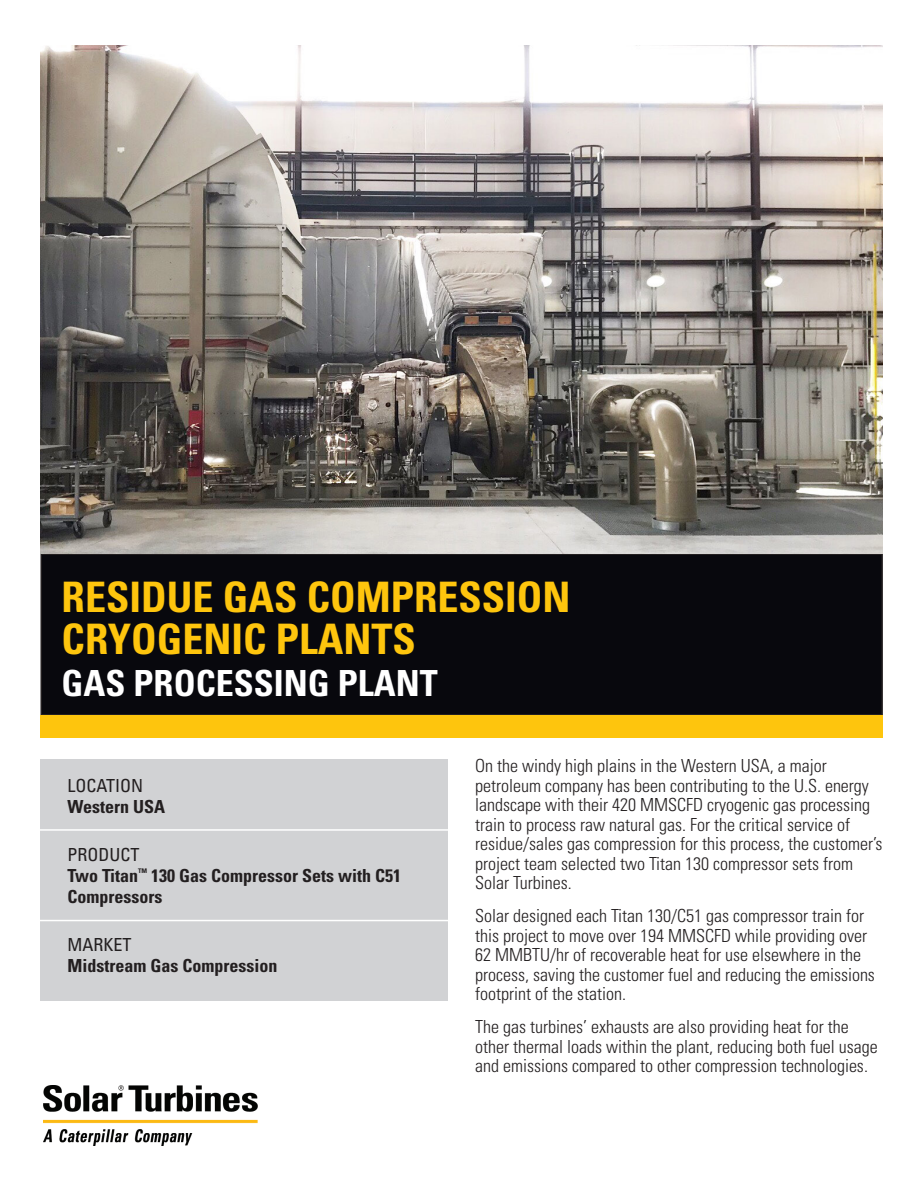
<style>
.page{position:relative;width:918px;height:1188px;background:#fff}
.page>*{position:absolute;margin:0;border:0;box-sizing:border-box;transform-origin:0 0}
.t1{font:700 condensed 42px/42px "Univers LT Std";color:#fec50d}
.t2{font:700 condensed 36px "Univers LT Std";color:#fff}
.t3{font:300 condensed 18px/19.5px "Univers LT Std";color:#231f20}
.t4{font:700 condensed 18px/21px "Univers LT Std";color:#231f20}
.t5{font:condensed 18px "Univers LT Std";color:#231f20}
.s1{font-weight:400}
</style>
<div class="page">
<div style="left:41px;top:554px;width:841px;height:161px;background:#08080d"></div>
<div style="left:40px;top:554px;width:843px;height:162px;border:2px solid #231f20"></div>
<div style="left:40px;top:716px;width:843px;height:22px;background:#fec50d"></div>
<div style="left:40px;top:759px;width:408px;height:241px;background:#d1d2d4"></div>
<hr style="left:38px;top:829px;width:411px;height:2px;background:#fff">
<hr style="left:38px;top:920px;width:411px;height:1px;background:#fff">
<img style="left:40px;top:45px;width:843px;height:509px">
<img style="left:44px;top:1085px;width:214px;height:61px">
<h1 class="t1" style="left:62px;top:576px;width:510px">RESIDUE GAS COMPRESSION<br>CRYOGENIC PLANTS</h1>
<h2 class="t2" style="left:62px;top:661px;width:378px">GAS PROCESSING PLANT</h2>
<p class="t5" style="left:68px;top:774px;width:77px">LOCATION</p>
<p class="t4" style="left:68px;top:796px;width:99px">Western USA</p>
<p class="t4" style="left:68px;top:844px;width:335px"><span class="s1">PRODUCT<br></span>Two Titan<sup>™</sup> 130 Gas Compressor Sets with C51<br>Compressors</p>
<p class="t5" style="left:68px;top:933px;width:66px">MARKET</p>
<p class="t4" style="left:68px;top:955px;width:211px">Midstream Gas Compression</p>
<p class="t3" style="left:475px;top:756px;width:409px">On the windy high plains in the Western USA, a major petroleum company has been contributing to the U.S. energy landscape with their 420 MMSCFD cryogenic gas processing train to process raw natural gas. For the critical service of residue/sales gas compression for this process, the customer’s project team selected two Titan 130 compressor sets from Solar Turbines.</p>
<p class="t3" style="left:475px;top:906px;width:401px">Solar designed each Titan 130/C51 gas compressor train for this project to move over 194 MMSCFD while providing over 62 MMBTU/hr of recoverable heat for use elsewhere in the process, saving the customer fuel and reducing the emissions footprint of the station.</p>
<p class="t3" style="left:475px;top:1017px;width:404px">The gas turbines’ exhausts are also providing heat for the other thermal loads within the plant, reducing both fuel usage and emissions compared to other compression technologies.</p>
</div>
